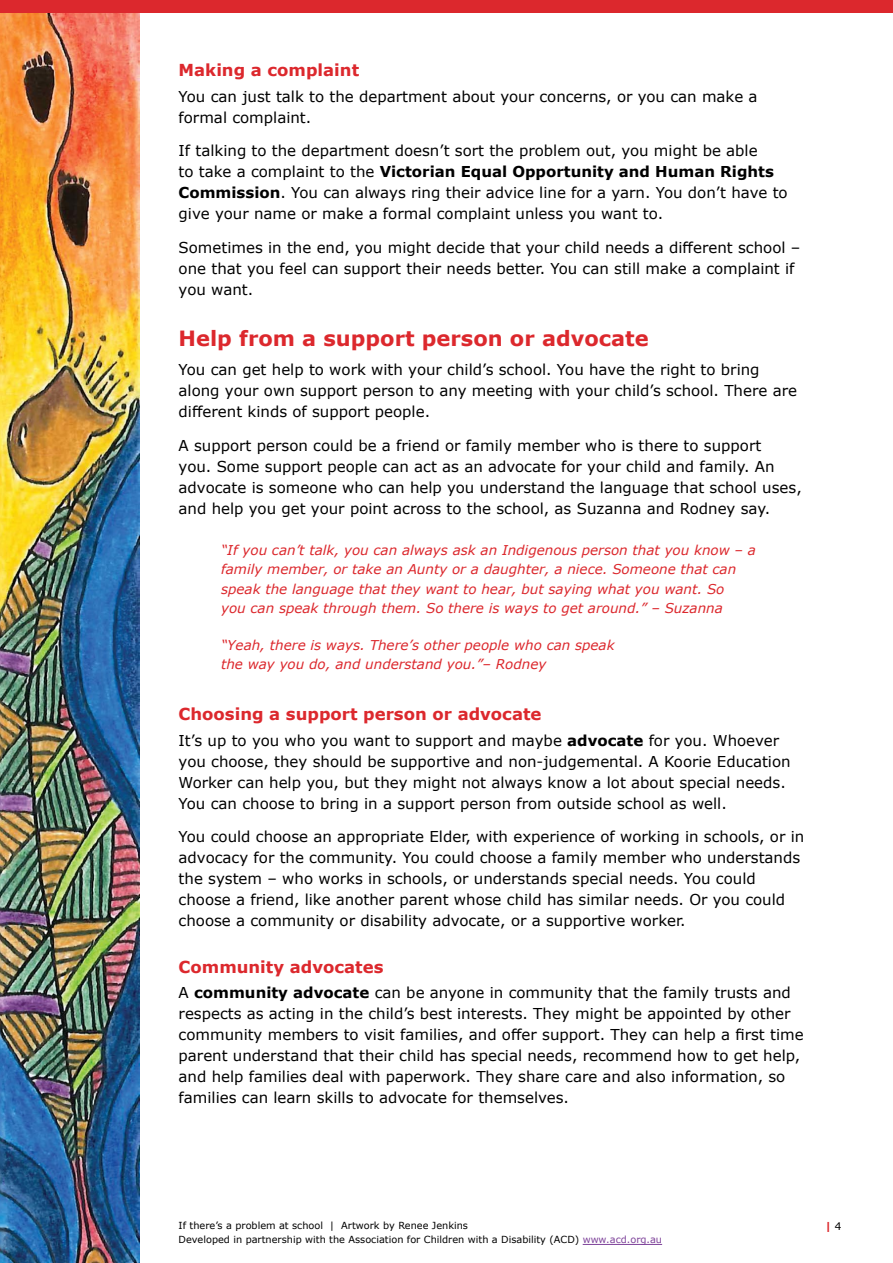
<style>
.page{position:relative;width:893px;height:1263px;background:#fff}
.page>*{position:absolute;margin:0;border:0;box-sizing:border-box;transform-origin:0 0}
.t1{font:700 21px "Verdana";color:#dc282d}
.t2{font:700 16.5px "Verdana";color:#dc282d}
.Body_text{font:15px/21px "Verdana";color:#000}
.t3{font:italic 13.5px/19.5px "Verdana";color:#dc282d}
.t4{font:700 10.5px "Verdana";color:#dc282d}
.t5{font:9.75px "Verdana";color:#000}
.s1{font-weight:700}
.s2{font-weight:400;color:#000}
.s3{color:#7d4199}
</style>
<div class="page">
<img style="left:0;top:13px;width:139px;height:1250px">
<div style="left:0;top:0;width:893px;height:13px;background:#dc282d"></div>
<hr style="left:583px;top:1244px;width:79px;height:1px;background:#7d4199">
<h3 class="t2" style="left:179px;top:59px;width:182px">Making a complaint</h3>
<p class="Body_text" style="left:179px;top:86px;width:580px">You can just talk to the department about your concerns, or you can make a formal complaint.</p>
<p class="Body_text" style="left:179px;top:140px;width:611px">If talking to the department doesn’t sort the problem out, you might be able<br>to take a complaint to the <span class="s1">Victorian Equal Opportunity and Human Rights Commission</span>. You can always ring their advice line for a yarn. You don’t have to give your name or make a formal complaint unless you want to.</p>
<p class="Body_text" style="left:179px;top:237px;width:623px">Sometimes in the end, you might decide that your child needs a different school – one that you feel can support their needs better. You can still make a complaint if you want.</p>
<h2 class="t1" style="left:179px;top:323px;width:472px">Help from a support person or advocate</h2>
<p class="Body_text" style="left:179px;top:359px;width:620px">You can get help to work with your child’s school. You have the right to bring along your own support person to any meeting with your child’s school. There are different kinds of support people.</p>
<p class="Body_text" style="left:179px;top:435px;width:625px">A support person could be a friend or family member who is there to support<br>you. Some support people can act as an advocate for your child and family. An advocate is someone who can help you understand the language that school uses, and help you get your point across to the school, as Suzanna and Rodney say.</p>
<p class="t3" style="left:221px;top:540px;width:536px">“If you can’t talk, you can always ask an Indigenous person that you know – a family member, or take an Aunty or a daughter, a niece. Someone that can speak the language that they want to hear, but saying what you want. So<br>you can speak through them. So there is ways to get around.” – Suzanna</p>
<p class="t3" style="left:221px;top:635px;width:395px">“Yeah, there is ways. There’s other people who can speak the way you do, and understand you.”– Rodney</p>
<h3 class="t2" style="left:179px;top:702px;width:364px">Choosing a support person or advocate</h3>
<p class="Body_text" style="left:179px;top:729px;width:613px">It’s up to you who you want to support and maybe <span class="s1">advocate</span> for you. Whoever you choose, they should be supportive and non-judgemental. A Koorie Education Worker can help you, but they might not always know a lot about special needs.<br>You can choose to bring in a support person from outside school as well.</p>
<p class="Body_text" style="left:179px;top:826px;width:627px">You could choose an appropriate Elder, with experience of working in schools, or in advocacy for the community. You could choose a family member who understands the system – who works in schools, or understands special needs. You could choose a friend, like another parent whose child has similar needs. Or you could choose a community or disability advocate, or a supportive worker.</p>
<h3 class="t2" style="left:179px;top:955px;width:206px">Community advocates</h3>
<p class="Body_text" style="left:179px;top:982px;width:627px">A <span class="s1">community advocate</span> can be anyone in community that the family trusts and respects as acting in the child’s best interests. They might be appointed by other community members to visit families, and offer support. They can help a first time parent understand that their child has special needs, recommend how to get help, and help families deal with paperwork. They share care and also information, so families can learn skills to advocate for themselves.</p>
<p class="t5" style="left:179px;top:1219px;width:291px">If there’s a problem at school | Artwork by Renee Jenkins</p>
<p class="t4" style="left:825px;top:1219px;width:18px">| <span class="s2">4</span></p>
<p class="t5" style="left:179px;top:1233px;width:485px">Developed in partnership with the Association for Children with a Disability (ACD) <span class="s3">www.acd.org.au</span></p>
</div>
